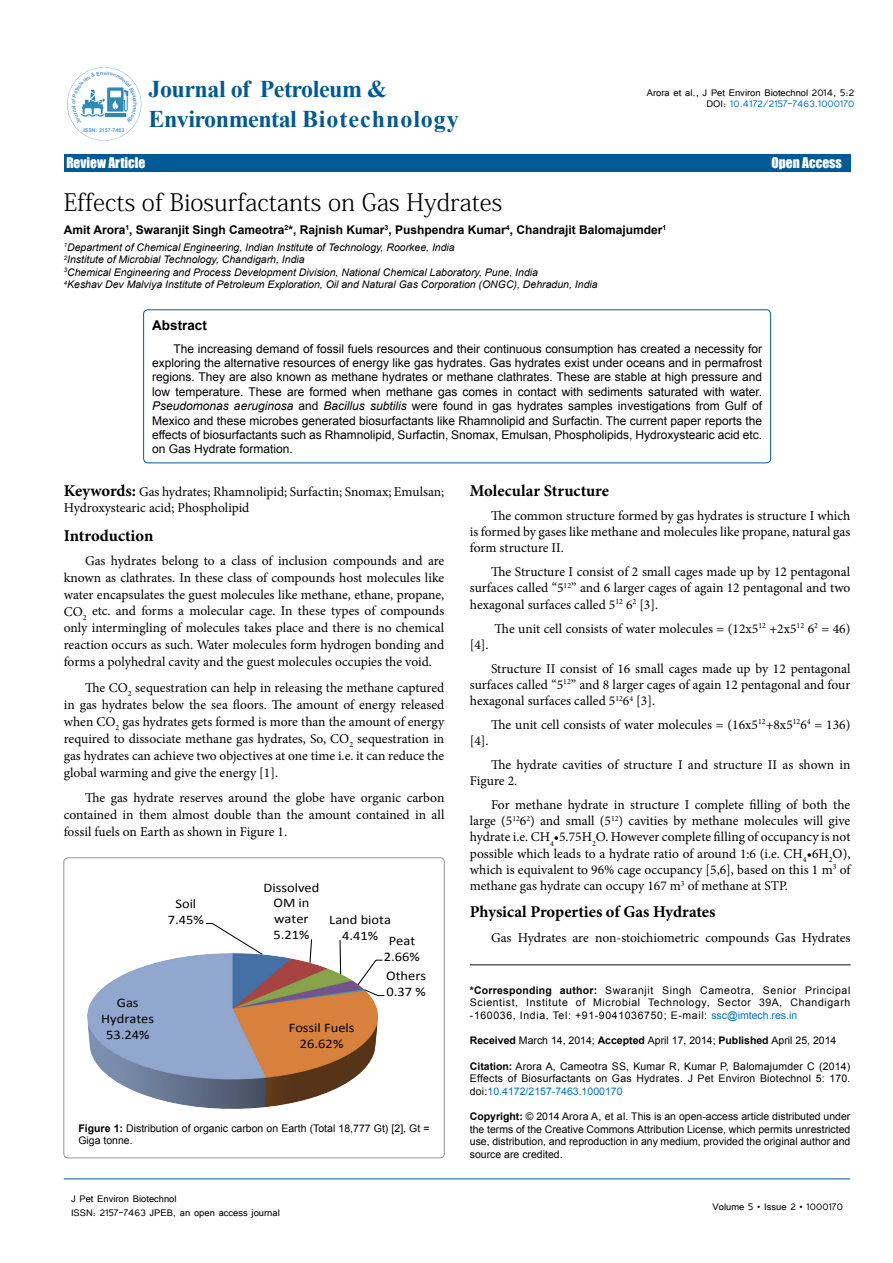
<style>
.page{position:relative;width:893px;height:1263px;background:#fff}
.page>*{position:absolute;margin:0;border:0;box-sizing:border-box;transform-origin:0 0}
.t1{font:24px "Adobe Fangsong Std";color:#000}
.t2{font:700 24px "Times New Roman";letter-spacing:.01em;color:#005a96}
.t3{font:700 24px "Times New Roman";letter-spacing:-.02em;color:#005a96}
.t4{font:700 16.5px "Minion Pro";letter-spacing:-.005em;color:#000}
.t5{font:13.5px/16.2px "Minion Pro";color:#000;text-align:justify}
.t6{font:13.5px "Impact";color:#fff}
.t7{font:700 13.5px "Arial";color:#000}
.t8{font:13.05px/15.9px "Calibri";color:#000;text-align:center;scale:1.1 1}
.t9{font:12px/14.4px "Arial";color:#000;text-align:justify}
.t10{font:12px/11.1px "Tunga";color:#000;text-align:right}
.t11{font:700 12px "Arial";color:#000}
.t12{font:10.5px/12.6px "Arial";color:#000;text-align:justify}
.t13{font:italic 10.5px/12.6px "Arial";color:#000}
.t14{font:700 5.25px "Arial";color:#569ad3}
.s1{color:#0072bc}
.s2{font-style:italic}
.s3{font-weight:700;font-size:16.5px}
.s4{font-weight:700}
</style>
<div class="page">
<div style="left:64px;top:154px;width:786px;height:17px;background:#005a96"></div>
<hr style="left:64px;top:1179px;width:786px;height:1px;background:#005a96">
<div style="left:144px;top:310px;width:627px;height:153px;border:1px solid #005a96;border-radius:4px"></div>
<hr style="left:470px;top:964px;width:380px;height:1px;background:#636466">
<div style="left:64px;top:858px;width:380px;height:300px;border:1px solid #939598;border-radius:4px"></div>
<svg style="left:87px;top:923px;width:298px;height:186px"></svg>
<svg style="left:67px;top:67px;width:74px;height:74px"></svg>
<p class="t14" style="left:83px;top:127px;width:42px">ISSN: 2157-7463</p>
<h1 class="t3" style="left:149px;top:72px;width:240px">Journal of Petroleum &amp;</h1>
<h1 class="t2" style="left:148px;top:102px;width:312px">Environmental Biotechnology</h1>
<p class="t10" style="left:647px;top:86px;width:209px">Arora et al., J Pet Environ Biotechnol 2014, 5:2<br>DOI: <span class="s1">10.4172/2157-7463.1000170</span></p>
<p class="t6" style="left:66px;top:152px;width:81px">Review Article</p>
<p class="t6" style="left:771px;top:152px;width:72px">Open Access</p>
<h1 class="t1" style="left:64px;top:187px;width:440px">Effects of Biosurfactants on Gas Hydrates</h1>
<p class="t11" style="left:64px;top:222px;width:604px">Amit Arora<sup>1</sup>, Swaranjit Singh Cameotra<sup>2</sup>*, Rajnish Kumar<sup>3</sup>, Pushpendra Kumar<sup>4</sup>, Chandrajit Balomajumder<sup>1</sup></p>
<p class="t13" style="left:64px;top:241px;width:535px"><sup>1</sup>Department of Chemical Engineering, Indian Institute of Technology, Roorkee, India<br><sup>2</sup>Institute of Microbial Technology, Chandigarh, India<br><sup>3</sup>Chemical Engineering and Process Development Division, National Chemical Laboratory, Pune, India<br><sup>4</sup>Keshav Dev Malviya Institute of Petroleum Exploration, Oil and Natural Gas Corporation (ONGC), Dehradun, India</p>
<p class="t7" style="left:152px;top:316px;width:56px">Abstract</p>
<p class="t9" style="left:152px;top:341px;width:611px;text-indent:21px">The increasing demand of fossil fuels resources and their continuous consumption has created a necessity for exploring the alternative resources of energy like gas hydrates. Gas hydrates exist under oceans and in permafrost regions. They are also known as methane hydrates or methane clathrates. These are stable at high pressure and low temperature. These are formed when methane gas comes in contact with sediments saturated with water.<br><span class="s2">Pseudomonas aeruginosa</span> and <span class="s2">Bacillus subtilis</span> were found in gas hydrates samples investigations from Gulf of Mexico and these microbes generated biosurfactants like Rhamnolipid and Surfactin. The current paper reports the effects of biosurfactants such as Rhamnolipid, Surfactin, Snomax, Emulsan, Phospholipids, Hydroxystearic acid etc. on Gas Hydrate formation.</p>
<p class="t5" style="left:64px;top:484px;width:382px"><span class="s3">Keywords:</span> Gas hydrates; Rhamnolipid; Surfactin; Snomax; Emulsan;<br>Hydroxystearic acid; Phospholipid</p>
<p class="t4" style="left:64px;top:524px;width:91px">Introduction</p>
<p class="t5" style="left:64px;top:553px;width:382px;line-height:16.8px;text-indent:21px">Gas hydrates belong to a class of inclusion compounds and are known as clathrates. In these class of compounds host molecules like water encapsulates the guest molecules like methane, ethane, propane, CO<sub>2</sub> etc. and forms a molecular cage. In these types of compounds only intermingling of molecules takes place and there is no chemical reaction occurs as such. Water molecules form hydrogen bonding and forms a polyhedral cavity and the guest molecules occupies the void.</p>
<p class="t5" style="left:64px;top:679px;width:382px;line-height:17px;text-indent:21px">The CO<sub>2</sub> sequestration can help in releasing the methane captured in gas hydrates below the sea floors. The amount of energy released when CO<sub>2</sub> gas hydrates gets formed is more than the amount of energy required to dissociate methane gas hydrates, So, CO<sub>2</sub> sequestration in gas hydrates can achieve two objectives at one time i.e. it can reduce the global warming and give the energy [1].</p>
<p class="t5" style="left:64px;top:789px;width:382px;line-height:17px;text-indent:21px">The gas hydrate reserves around the globe have organic carbon contained in them almost double than the amount contained in all fossil fuels on Earth as shown in Figure 1.</p>
<p class="t8" style="left:168px;top:895px;width:34px">Soil<br>7.45%</p>
<p class="t8" style="left:101px;top:995px;width:50px">Gas<br>Hydrates<br>53.24%</p>
<p class="t8" style="left:264px;top:879px;width:52px">Dissolved<br>OM in water<br>5.21%</p>
<p class="t8" style="left:342px;top:912px;width:68px;text-align:left;text-indent:-13px">Land biota<br>4.41% Peat</p>
<p class="t8" style="left:384px;top:947px;width:40px;line-height:19.2px;text-align:left">2.66%<br>Others</p>
<p class="t8" style="left:387px;top:983px;width:37px">0.37 %</p>
<p class="t8" style="left:289px;top:1020px;width:61px">Fossil Fuels<br>26.62%</p>
<p class="t12" style="left:78px;top:1122px;width:353px"><span class="s4">Figure 1:</span> Distribution of organic carbon on Earth (Total 18,777 Gt) [2], Gt =<br>Giga tonne.</p>
<p class="t10" style="left:71px;top:1190px;width:210px;line-height:14.4px;text-align:left">J Pet Environ Biotechnol<br>ISSN: 2157-7463 JPEB, an open access journal</p>
<p class="t4" style="left:470px;top:479px;width:141px">Molecular Structure</p>
<p class="t5" style="left:470px;top:508px;width:382px;text-indent:21px">The common structure formed by gas hydrates is structure I which is formed by gases like methane and molecules like propane, natural gas form structure II.</p>
<p class="t5" style="left:470px;top:564px;width:382px;text-indent:21px">The Structure I consist of 2 small cages made up by 12 pentagonal surfaces called “5<sup>12</sup>” and 6 larger cages of again 12 pentagonal and two hexagonal surfaces called 5<sup>12</sup> 6<sup>2</sup> [3].</p>
<p class="t5" style="left:495px;top:620px;width:357px">The unit cell consists of water molecules = (12x5<sup>12</sup> +2x5<sup>12</sup> 6<sup>2</sup> = 46)</p>
<p class="t5" style="left:470px;top:636px;width:20px">[4].</p>
<p class="t5" style="left:470px;top:660px;width:382px;text-indent:21px">Structure II consist of 16 small cages made up by 12 pentagonal surfaces called “5<sup>12</sup>” and 8 larger cages of again 12 pentagonal and four hexagonal surfaces called 5<sup>12</sup>6<sup>4</sup> [3].</p>
<p class="t5" style="left:491px;top:716px;width:361px">The unit cell consists of water molecules = (16x5<sup>12</sup>+8x5<sup>12</sup>6<sup>4</sup> = 136)</p>
<p class="t5" style="left:470px;top:733px;width:20px">[4].</p>
<p class="t5" style="left:470px;top:756px;width:382px;text-indent:21px">The hydrate cavities of structure I and structure II as shown in<br>Figure 2.</p>
<p class="t5" style="left:470px;top:797px;width:382px;text-indent:21px">For methane hydrate in structure I complete filling of both the large (5<sup>12</sup>6<sup>2</sup>) and small (5<sup>12</sup>) cavities by methane molecules will give hydrate i.e. CH<sub>4</sub>•5.75H<sub>2</sub>O. However complete filling of occupancy is not possible which leads to a hydrate ratio of around 1:6 (i.e. CH<sub>4</sub>•6H<sub>2</sub>O), which is equivalent to 96% cage occupancy [5,6], based on this 1 m<sup>3</sup> of methane gas hydrate can occupy 167 m<sup>3</sup> of methane at STP.</p>
<p class="t4" style="left:470px;top:900px;width:247px">Physical Properties of Gas Hydrates</p>
<p class="t5" style="left:491px;top:930px;width:361px">Gas Hydrates are non-stoichiometric compounds Gas Hydrates</p>
<p class="t12" style="left:470px;top:984px;width:382px"><span class="s4">*Corresponding author:</span> Swaranjit Singh Cameotra, Senior Principal Scientist, Institute of Microbial Technology, Sector 39A, Chandigarh -160036, India, Tel: +91-9041036750; E-mail: <span class="s1">ssc@imtech.res.in</span></p>
<p class="t12" style="left:470px;top:1034px;width:368px"><span class="s4">Received</span> March 14, 2014; <span class="s4">Accepted</span> April 17, 2014; <span class="s4">Published</span> April 25, 2014</p>
<p class="t12" style="left:470px;top:1060px;width:382px"><span class="s4">Citation:</span> Arora A, Cameotra SS, Kumar R, Kumar P, Balomajumder C (2014)<br>Effects of Biosurfactants on Gas Hydrates. J Pet Environ Biotechnol 5: 170. doi:<span class="s1">10.4172/2157-7463.1000170</span></p>
<p class="t12" style="left:470px;top:1110px;width:382px"><span class="s4">Copyright:</span> © 2014 Arora A, et al. This is an open-access article distributed under the terms of the Creative Commons Attribution License, which permits unrestricted use, distribution, and reproduction in any medium, provided the original author and source are credited.</p>
<p class="t10" style="left:713px;top:1200px;width:132px">Volume 5 • Issue 2 • 1000170</p>
</div>
